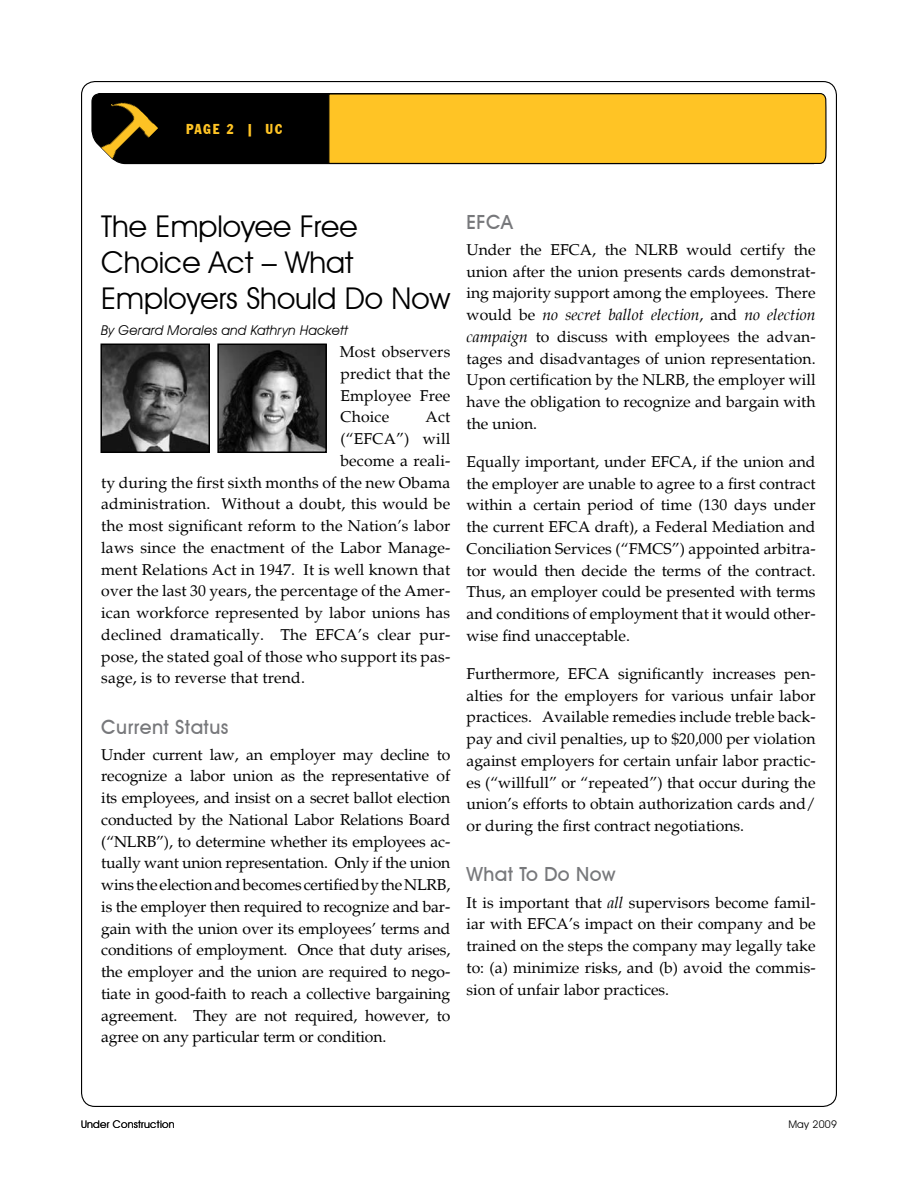
<style>
.page{position:relative;width:918px;height:1188px;background:#fff}
.page>*{position:absolute;margin:0;border:0;box-sizing:border-box;transform-origin:0 0}
.t1{font:30px/36px "Avant Garde IT Cby BT";color:#000}
.t2{font:500 19.5px "Avant Garde IT Cby BT";letter-spacing:.02em;color:#77787b}
.t3{font:15.75px/21.8px "Palatino";letter-spacing:.01em;color:#000;text-align:justify}
.t4{font:15px "Franklin Cond Gothic";letter-spacing:.09em;color:#ffc425}
.t5{font:italic 13.5px "Avant Garde IT Cby BT";letter-spacing:.015em;color:#000}
.t6{font:10.5px "Avant Garde IT Cby BT";letter-spacing:.025em;color:#000}
.s1{font-style:italic}
</style>
<div class="page">
<div style="left:158px;top:93px;width:170px;height:72px;background:#000"></div>
<svg style="left:328px;top:93px;width:499px;height:72px;background:#f4bc26"></svg>
<img style="left:91px;top:93px;width:67px;height:72px">
<img style="left:103px;top:347px;width:104px;height:103px">
<div style="left:100px;top:344px;width:110px;height:109px;border:2px solid #000"></div>
<img style="left:220px;top:347px;width:104px;height:103px">
<div style="left:217px;top:344px;width:110px;height:109px;border:2px solid #000"></div>
<p class="t4" style="left:186px;top:120px;width:98px">PAGE 2 | UC</p>
<h1 class="t1" style="left:101px;top:208px;width:351px">The Employee Free<br>Choice Act – What<br>Employers Should Do Now</h1>
<p class="t5" style="left:101px;top:322px;width:248px">By Gerard Morales and Kathryn Hackett</p>
<p class="t3" style="left:340px;top:341px;width:112px">Most observers predict that the Employee Free Choice</p>
<p class="t3" style="left:426px;top:406px;width:26px">Act</p>
<p class="t3" style="left:340px;top:428px;width:111px">(“EFCA”) will</p>
<p class="t3" style="left:340px;top:450px;width:111px">become a reali-</p>
<p class="t3" style="left:101px;top:472px;width:351px">ty during the first sixth months of the new Obama</p>
<p class="t3" style="left:101px;top:493px;width:351px">administration. Without a doubt, this would be</p>
<p class="t3" style="left:101px;top:515px;width:351px">the most significant reform to the Nation’s labor</p>
<p class="t3" style="left:101px;top:537px;width:351px">laws since the enactment of the Labor Manage-</p>
<p class="t3" style="left:101px;top:559px;width:351px">ment Relations Act in 1947. It is well known that</p>
<p class="t3" style="left:101px;top:580px;width:351px">over the last 30 years, the percentage of the Amer-</p>
<p class="t3" style="left:101px;top:602px;width:351px">ican workforce represented by labor unions has</p>
<p class="t3" style="left:101px;top:624px;width:351px">declined dramatically. The EFCA’s clear pur-</p>
<p class="t3" style="left:101px;top:646px;width:351px">pose, the stated goal of those who support its pas-</p>
<p class="t3" style="left:101px;top:667px;width:205px">sage, is to reverse that trend.</p>
<p class="t2" style="left:101px;top:715px;width:129px">Current Status</p>
<p class="t3" style="left:101px;top:744px;width:351px">Under current law, an employer may decline to recognize a labor union as the representative of its employees, and insist on a secret ballot election conducted by the National Labor Relations Board (“NLRB”), to determine whether its employees ac&shy;tually want union representation. Only if the union wins the election and becomes certified by the NLRB, is the employer then required to recognize and bar&shy;gain with the union over its employees’ terms and conditions of employment. Once that duty arises, the employer and the union are required to nego&shy;tiate in good-faith to reach a collective bargaining agreement. They are not required, however, to agree on any particular term or condition.</p>
<p class="t2" style="left:467px;top:210px;width:48px">EFCA</p>
<p class="t3" style="left:467px;top:239px;width:351px">Under the EFCA, the NLRB would certify the union after the union presents cards demonstrat&shy;ing majority support among the employees. There would be <span class="s1">no secret ballot election</span>, and <span class="s1">no election campaign</span> to discuss with employees the advan&shy;tages and disadvantages of union representation.<br>Upon certification by the NLRB, the employer will have the obligation to recognize and bargain with the union.</p>
<p class="t3" style="left:467px;top:451px;width:351px">Equally important, under EFCA, if the union and the employer are unable to agree to a first contract within a certain period of time (130 days under the current EFCA draft), a Federal Mediation and Conciliation Services (“FMCS”) appointed arbitra&shy;tor would then decide the terms of the contract.<br>Thus, an employer could be presented with terms and conditions of employment that it would other&shy;wise find unacceptable.</p>
<p class="t3" style="left:467px;top:663px;width:351px">Furthermore, EFCA significantly increases pen&shy;alties for the employers for various unfair labor practices. Available remedies include treble back&shy;pay and civil penalties, up to $20,000 per violation against employers for certain unfair labor practic&shy;es (“willfull” or “repeated”) that occur during the union’s efforts to obtain authorization cards and/ or during the first contract negotiations.</p>
<p class="t2" style="left:467px;top:863px;width:151px">What To Do Now</p>
<p class="t3" style="left:467px;top:892px;width:351px">It is important that <span class="s1">all</span> supervisors become famil&shy;iar with EFCA’s impact on their company and be trained on the steps the company may legally take to: (a) minimize risks, and (b) avoid the commis&shy;sion of unfair labor practices.</p>
<p class="t6" style="left:81px;top:1117px;width:95px">Under Construction</p>
<p class="t6" style="left:788px;top:1117px;width:50px">May 2009</p>
</div>
